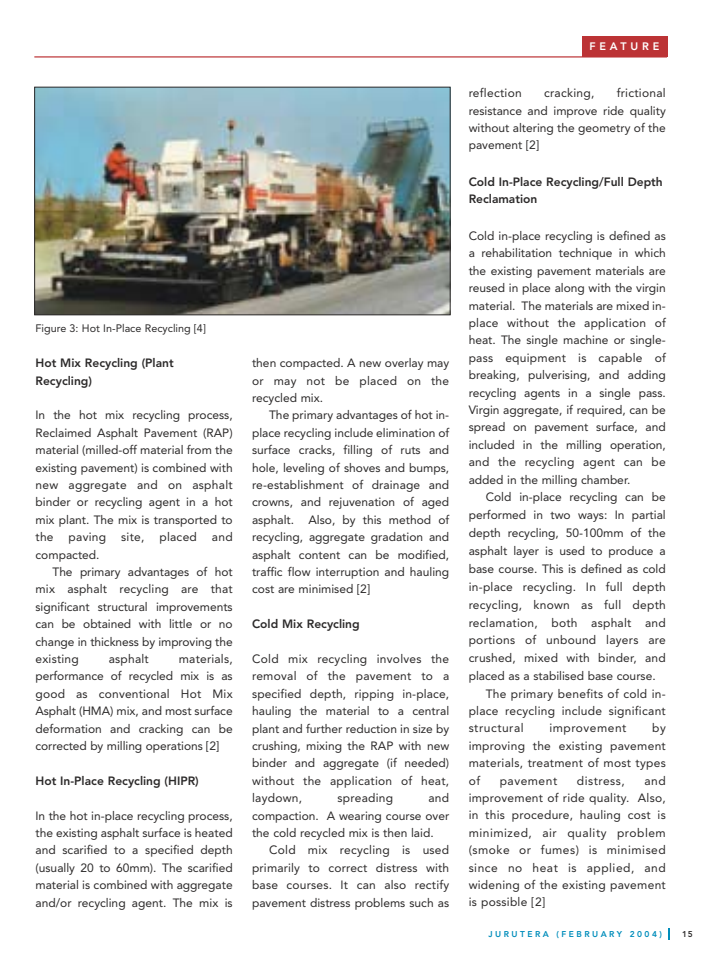
<style>
.page{position:relative;width:716px;height:968px;background:#fff}
.page>*{position:absolute;margin:0;border:0;box-sizing:border-box;transform-origin:0 0}
.t1{font:12px/17.6px "Avenir";color:#2c2a2a;text-align:justify}
.t2{font:12px "Avenir";letter-spacing:.02em;color:#2c2a2a}
.t3{font:800 12px/17.6px "Avenir";color:#2c2a2a}
.t4{font:12px "Avenir";letter-spacing:.045em;color:#2c2a2a}
.t5{font:10.8px "Avenir";color:#2c2a2a}
.t6{font:800 10.8px "Avenir";letter-spacing:.355em;color:#fff}
.t7{font:800 8.4px "Avenir";letter-spacing:.295em;color:#008dbb}
.t8{font:800 8.4px "Avenir";color:#2c2a2a}
</style>
<div class="page">
<svg style="left:668px;top:928px;width:2px;height:12px"></svg>
<img style="left:36px;top:89px;width:412px;height:224px">
<div style="left:34px;top:87px;width:416px;height:228px;border:1px solid #2c2a2a"></div>
<hr style="left:34px;top:56px;width:633px;height:2px;background:#bc3335">
<div style="left:582px;top:37px;width:85px;height:20px;background:#bc3335"></div>
<p class="t5" style="left:36px;top:324px;width:172px">Figure 3: Hot In-Place Recycling [4]</p>
<p class="t3" style="left:36px;top:355px;width:140px">Hot Mix Recycling (Plant<br>Recycling)</p>
<p class="t1" style="left:36px;top:408px;width:199px">In the hot mix recycling process, Reclaimed Asphalt Pavement (RAP) material (milled-off material from the existing pavement) is combined with new aggregate and on asphalt binder or recycling agent in a hot mix plant. The mix is transported to the paving site, placed and compacted.</p>
<p class="t1" style="left:36px;top:564px;width:199px;text-indent:17px">The primary advantages of hot mix asphalt recycling are that significant structural improvements can be obtained with little or no change in thickness by improving the existing</p>
<p class="t1" style="left:36px;top:651px;width:199px;text-indent:143px">materials, performance of recycled mix is as good as conventional Hot Mix Asphalt (HMA) mix, and most surface deformation and cracking can be corrected by milling operations [2]</p>
<p class="t3" style="left:36px;top:773px;width:165px">Hot In-Place Recycling (HIPR)</p>
<p class="t1" style="left:36px;top:808px;width:199px">In the hot in-place recycling process, the existing asphalt surface is heated and scarified to a specified depth (usually 20 to 60mm). The scarified material is combined with aggregate and/or recycling agent. The mix is</p>
<p class="t1" style="left:109px;top:651px;width:41px">asphalt</p>
<p class="t1" style="left:252px;top:355px;width:199px">then compacted. A new overlay may or may not be placed on the recycled mix.</p>
<p class="t1" style="left:252px;top:407px;width:199px;text-indent:17px">The primary advantages of hot in&shy;place recycling include elimination of surface cracks, filling of ruts and hole, leveling of shoves and bumps, re-establishment of drainage and crowns, and rejuvenation of aged asphalt. Also, by this method of recycling, aggregate gradation and asphalt content can be modified, traffic flow interruption and hauling cost are minimised [2]</p>
<p class="t3" style="left:252px;top:616px;width:109px">Cold Mix Recycling</p>
<p class="t1" style="left:252px;top:651px;width:199px">Cold mix recycling involves the removal of the pavement to a specified depth, ripping in-place, hauling the material to a central plant and further reduction in size by crushing, mixing the RAP with new binder and aggregate (if needed) without the application of heat, laydown,</p>
<p class="t1" style="left:252px;top:790px;width:199px;text-indent:176px">and compaction. A wearing course over the cold recycled mix is then laid.</p>
<p class="t1" style="left:252px;top:842px;width:199px;text-indent:17px">Cold mix recycling is used primarily to correct distress with base courses. It can also rectify pavement distress problems such as</p>
<p class="t2" style="left:338px;top:793px;width:57px">spreading</p>
<p class="t6" style="left:590px;top:42px;width:72px">FEATURE</p>
<p class="t1" style="left:469px;top:85px;width:199px;text-indent:148px">frictional resistance and improve ride quality without altering the geometry of the pavement [2]</p>
<p class="t3" style="left:469px;top:174px;width:196px">Cold In-Place Recycling/Full Depth<br>Reclamation</p>
<p class="t1" style="left:469px;top:228px;width:199px">Cold in-place recycling is defined as a rehabilitation technique in which the existing pavement materials are reused in place along with the virgin material. The materials are mixed in&shy;place without the application of heat. The single machine or single&shy;pass equipment is capable of breaking, pulverising, and adding recycling agents in a single pass.<br>Virgin aggregate, if required, can be spread on pavement surface, and included in the milling operation, and the recycling agent can be added in the milling chamber.</p>
<p class="t1" style="left:486px;top:489px;width:182px">Cold in-place recycling can be</p>
<p class="t1" style="left:469px;top:507px;width:199px">performed in two ways: In partial</p>
<p class="t1" style="left:469px;top:525px;width:199px">depth recycling, 50-100mm of the</p>
<p class="t1" style="left:469px;top:543px;width:199px">asphalt layer is used to produce a</p>
<p class="t1" style="left:469px;top:561px;width:199px">base course. This is defined as cold</p>
<p class="t2" style="left:469px;top:582px;width:199px">in-place recycling. In full depth</p>
<p class="t2" style="left:469px;top:600px;width:199px">recycling, known as full depth</p>
<p class="t2" style="left:469px;top:617px;width:199px">reclamation, both asphalt and</p>
<p class="t2" style="left:469px;top:635px;width:199px">portions of unbound layers are</p>
<p class="t1" style="left:469px;top:650px;width:199px">crushed, mixed with binder, and</p>
<p class="t1" style="left:469px;top:668px;width:188px">placed as a stabilised base course.</p>
<p class="t2" style="left:486px;top:689px;width:182px">The primary benefits of cold in-</p>
<p class="t2" style="left:469px;top:706px;width:199px">place recycling include significant</p>
<p class="t4" style="left:469px;top:723px;width:57px">structural</p>
<p class="t4" style="left:549px;top:723px;width:79px">improvement</p>
<p class="t2" style="left:469px;top:88px;width:55px">reflection</p>
<p class="t2" style="left:544px;top:88px;width:52px">cracking,</p>
<p class="t1" style="left:469px;top:720px;width:199px;text-indent:184px">by improving the existing pavement materials, treatment of most types of</p>
<p class="t1" style="left:469px;top:773px;width:199px;text-indent:176px">and improvement of ride quality. Also, in this procedure, hauling cost is minimized, air quality problem (smoke or fumes) is minimised since no heat is applied, and widening of the existing pavement is possible [2]</p>
<p class="t4" style="left:500px;top:776px;width:59px">pavement</p>
<p class="t4" style="left:577px;top:776px;width:50px">distress,</p>
<p class="t7" style="left:489px;top:931px;width:175px">JURUTERA (FEBRUARY 2004)</p>
<p class="t8" style="left:682px;top:931px;width:12px">15</p>
</div>
